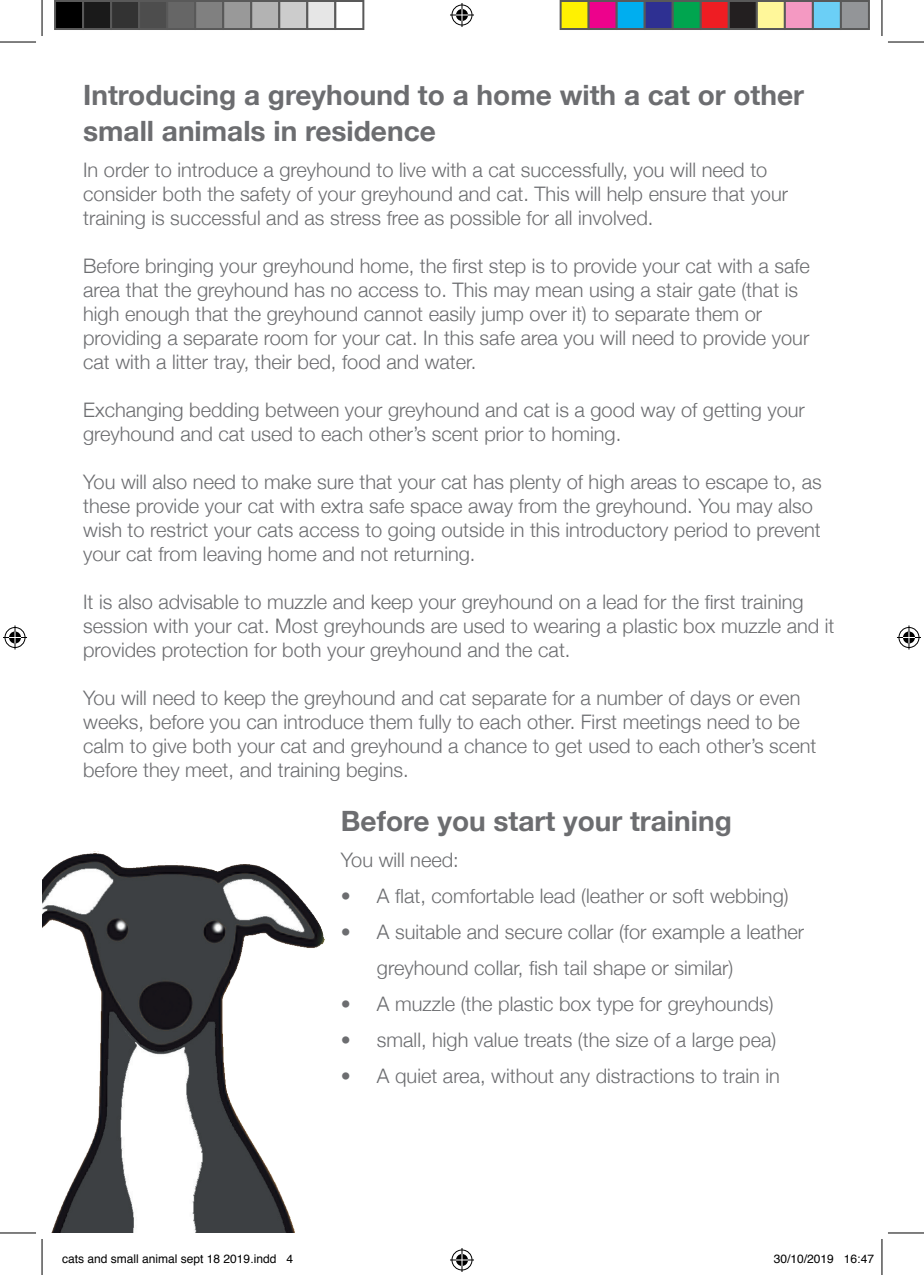
<style>
.page{position:relative;width:924px;height:1275px;background:#fff}
.page>*{position:absolute;margin:0;border:0;box-sizing:border-box;transform-origin:0 0}
.t1{font:700 28px/36px "Helvetica Neue";color:#6c6d70}
.t2{font:300 20px/24px "Helvetica Neue";color:#6c6d70}
.t3{font:12px "Helvetica";color:#000}
</style>
<div class="page">
<img style="left:42px;top:851px;width:283px;height:382px">
<hr style="left:0;top:42px;width:36px;height:1px;background:#000">
<hr style="left:887px;top:42px;width:36px;height:1px;background:#000">
<hr style="left:0;top:1232px;width:36px;height:1px;background:#000">
<hr style="left:887px;top:1232px;width:36px;height:1px;background:#000">
<hr style="left:42px;top:0;width:1px;height:36px;background:#000">
<hr style="left:42px;top:1239px;width:1px;height:36px;background:#000">
<hr style="left:881px;top:0;width:1px;height:36px;background:#000">
<hr style="left:881px;top:1239px;width:1px;height:36px;background:#000">
<svg style="left:450px;top:3px;width:24px;height:24px"></svg>
<svg style="left:450px;top:1248px;width:24px;height:24px"></svg>
<svg style="left:3px;top:625px;width:24px;height:24px"></svg>
<svg style="left:897px;top:625px;width:23px;height:24px"></svg>
<div style="left:55px;top:1px;width:28px;height:28px;background:#000"></div>
<div style="left:54px;top:0;width:30px;height:30px;border:2px solid #595959"></div>
<div style="left:83px;top:1px;width:28px;height:28px;background:#1a1a1a"></div>
<div style="left:82px;top:0;width:30px;height:30px;border:2px solid #595959"></div>
<div style="left:111px;top:1px;width:28px;height:28px;background:#333"></div>
<div style="left:110px;top:0;width:30px;height:30px;border:2px solid #595959"></div>
<div style="left:139px;top:1px;width:28px;height:28px;background:#4d4d4d"></div>
<div style="left:138px;top:0;width:30px;height:30px;border:2px solid #595959"></div>
<div style="left:167px;top:1px;width:28px;height:28px;background:#666"></div>
<div style="left:166px;top:0;width:30px;height:30px;border:2px solid #595959"></div>
<div style="left:195px;top:1px;width:28px;height:28px;background:#808080"></div>
<div style="left:194px;top:0;width:30px;height:30px;border:2px solid #595959"></div>
<div style="left:223px;top:1px;width:28px;height:28px;background:#999"></div>
<div style="left:222px;top:0;width:30px;height:30px;border:2px solid #595959"></div>
<div style="left:251px;top:1px;width:28px;height:28px;background:#b3b3b3"></div>
<div style="left:250px;top:0;width:30px;height:30px;border:2px solid #595959"></div>
<div style="left:279px;top:1px;width:28px;height:28px;background:#ccc"></div>
<div style="left:278px;top:0;width:30px;height:30px;border:2px solid #595959"></div>
<div style="left:307px;top:1px;width:28px;height:28px;background:#e6e6e6"></div>
<div style="left:306px;top:0;width:30px;height:30px;border:2px solid #595959"></div>
<div style="left:334px;top:0;width:30px;height:30px;border:2px solid #595959"></div>
<div style="left:560px;top:1px;width:28px;height:28px;background:#fff101"></div>
<div style="left:559px;top:0;width:30px;height:30px;border:2px solid #595959"></div>
<div style="left:588px;top:1px;width:28px;height:28px;background:#ed028c"></div>
<div style="left:587px;top:0;width:30px;height:30px;border:2px solid #595959"></div>
<div style="left:616px;top:1px;width:28px;height:28px;background:#00aeef"></div>
<div style="left:615px;top:0;width:30px;height:30px;border:2px solid #595959"></div>
<div style="left:644px;top:1px;width:28px;height:28px;background:#2e3092"></div>
<div style="left:643px;top:0;width:30px;height:30px;border:2px solid #595959"></div>
<div style="left:672px;top:1px;width:28px;height:28px;background:#00a54f"></div>
<div style="left:671px;top:0;width:30px;height:30px;border:2px solid #595959"></div>
<div style="left:700px;top:1px;width:28px;height:28px;background:#ee1d23"></div>
<div style="left:699px;top:0;width:30px;height:30px;border:2px solid #595959"></div>
<div style="left:728px;top:1px;width:28px;height:28px;background:#231f20"></div>
<div style="left:727px;top:0;width:30px;height:30px;border:2px solid #595959"></div>
<div style="left:756px;top:1px;width:28px;height:28px;background:#fff79a"></div>
<div style="left:755px;top:0;width:30px;height:30px;border:2px solid #595959"></div>
<div style="left:784px;top:1px;width:28px;height:28px;background:#f499c2"></div>
<div style="left:783px;top:0;width:30px;height:30px;border:2px solid #595959"></div>
<div style="left:812px;top:1px;width:28px;height:28px;background:#6bcff6"></div>
<div style="left:811px;top:0;width:30px;height:30px;border:2px solid #595959"></div>
<div style="left:840px;top:1px;width:28px;height:28px;background:#939598"></div>
<div style="left:839px;top:0;width:30px;height:30px;border:2px solid #595959"></div>
<h1 class="t1" style="left:83px;top:78px;width:722px">Introducing a greyhound to a home with a cat or other small animals in residence</h1>
<p class="t2" style="left:83px;top:157px;width:706px">In order to introduce a greyhound to live with a cat successfully, you will need to consider both the safety of your greyhound and cat. This will help ensure that your training is successful and as stress free as possible for all involved.</p>
<p class="t2" style="left:83px;top:253px;width:728px">Before bringing your greyhound home, the first step is to provide your cat with a safe area that the greyhound has no access to. This may mean using a stair gate (that is high enough that the greyhound cannot easily jump over it) to separate them or providing a separate room for your cat. In this safe area you will need to provide your cat with a litter tray, their bed, food and water.</p>
<p class="t2" style="left:83px;top:397px;width:722px">Exchanging bedding between your greyhound and cat is a good way of getting your greyhound and cat used to each other’s scent prior to homing.</p>
<p class="t2" style="left:83px;top:469px;width:740px">You will also need to make sure that your cat has plenty of high areas to escape to, as these provide your cat with extra safe space away from the greyhound. You may also wish to restrict your cats access to going outside in this introductory period to prevent your cat from leaving home and not returning.</p>
<p class="t2" style="left:83px;top:589px;width:752px">It is also advisable to muzzle and keep your greyhound on a lead for the first training session with your cat. Most greyhounds are used to wearing a plastic box muzzle and it provides protection for both your greyhound and the cat.</p>
<p class="t2" style="left:83px;top:685px;width:734px">You will need to keep the greyhound and cat separate for a number of days or even weeks, before you can introduce them fully to each other. First meetings need to be calm to give both your cat and greyhound a chance to get used to each other’s scent before they meet, and training begins.</p>
<h1 class="t1" style="left:341px;top:803px;width:392px">Before you start your training</h1>
<p class="t2" style="left:341px;top:846px;width:119px">You will need:</p>
<p class="t2" style="left:341px;top:882px;width:449px">• A flat, comfortable lead (leather or soft webbing)</p>
<p class="t2" style="left:377px;top:912px;width:428px;line-height:36px;text-indent:-36px">• A suitable and secure collar (for example a leather greyhound collar, fish tail shape or similar)</p>
<p class="t2" style="left:341px;top:990px;width:434px">• A muzzle (the plastic box type for greyhounds)</p>
<p class="t2" style="left:341px;top:1026px;width:437px">• small, high value treats (the size of a large pea)</p>
<p class="t2" style="left:341px;top:1062px;width:440px">• A quiet area, without any distractions to train in</p>
<p class="t3" style="left:62px;top:1249px;width:232px">cats and small animal sept 18 2019.indd 4</p>
<p class="t3" style="left:773px;top:1249px;width:102px">30/10/2019 16:47</p>
</div>
